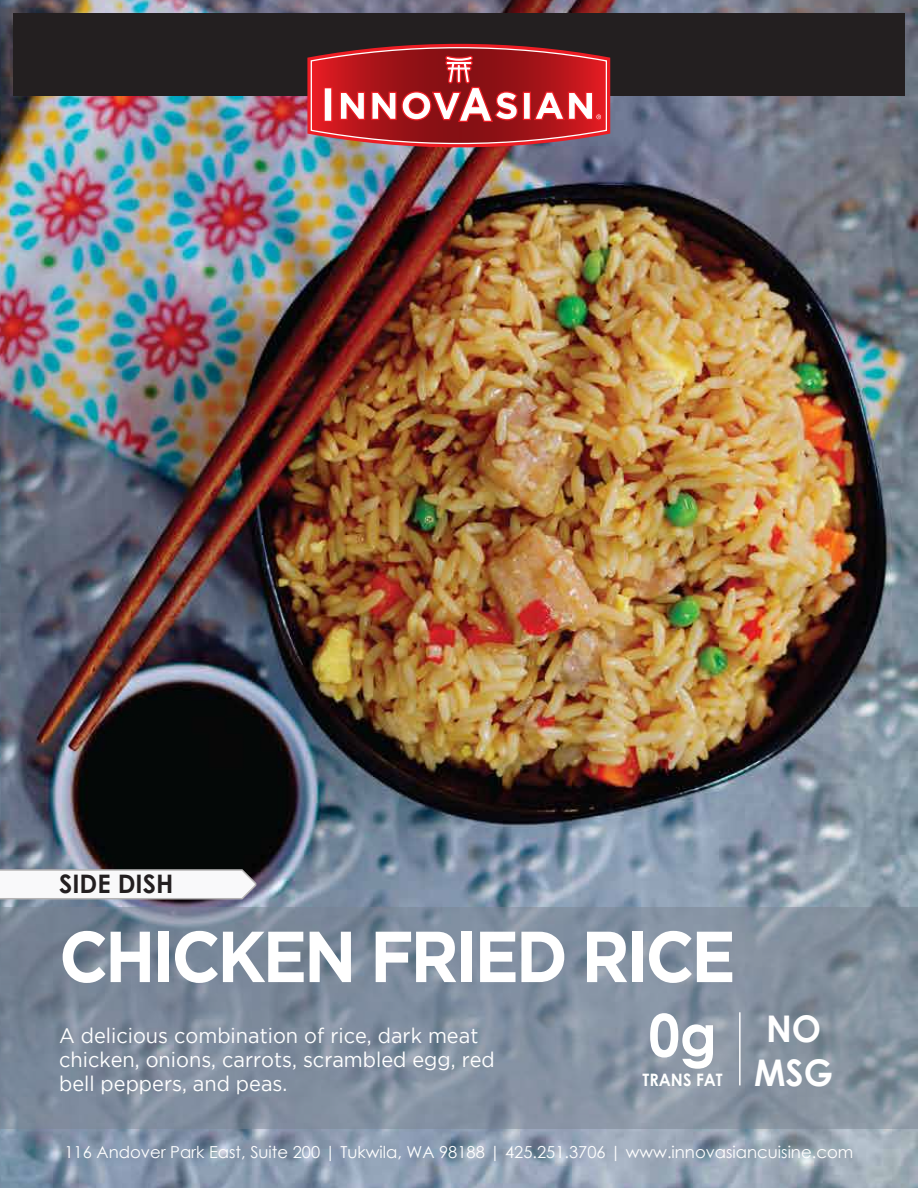
<style>
.page{position:relative;width:918px;height:1188px;background:#fff}
.page>*{position:absolute;margin:0;border:0;box-sizing:border-box;transform-origin:0 0}
.t1{font:700 72px "Gotham";letter-spacing:-.05em;color:#fff;scale:.92 1}
.t2{font:700 58.8px "Century Gothic";color:#fff;scale:.95 1}
.t3{font:700 36.75px/44.1px "Century Gothic";color:#fff;text-align:center;scale:.95 1}
.t4{font:700 25.5px "Century Gothic";color:#231f20}
.t5{font:21px/24px "Gotham";color:#fff;scale:.95 1}
.t6{font:700 17.1px "Century Gothic";color:#fff;scale:.95 1}
.t7{font:16.5px "Century Gothic";color:#fff}
</style>
<div class="page">
<img style="left:1px;top:0;width:916px;height:1188px">
<svg style="left:0;top:908px;width:918px;height:221px;background:#808d9e"></svg>
<hr style="left:739px;top:1012px;width:2px;height:73px;background:#fff">
<svg style="left:0;top:868px;width:257px;height:33px"></svg>
<div style="left:13px;top:13px;width:891px;height:83px;background:#231f20"></div>
<svg style="left:307px;top:44px;width:303px;height:103px;background:#b43b40"></svg>
<p class="t4" style="left:59px;top:865px;width:116px">SIDE DISH</p>
<h1 class="t1" style="left:59px;top:915px;width:737px">CHICKEN FRIED RICE</h1>
<p class="t5" style="left:59px;top:1023px;width:460px">A delicious combination of rice, dark meat chicken, onions, carrots, scrambled egg, red bell peppers, and peas.</p>
<h2 class="t2" style="left:649px;top:991px;width:73px">0g</h2>
<p class="t6" style="left:643px;top:1067px;width:86px">TRANS FAT</p>
<h3 class="t3" style="left:754px;top:1005px;width:85px">NO<br>MSG</h3>
<p class="t7" style="left:64px;top:1141px;width:790px">116 Andover Park East, Suite 200 | Tukwila, WA 98188 | 425.251.3706 | www.innovasiancuisine.com</p>
</div>
